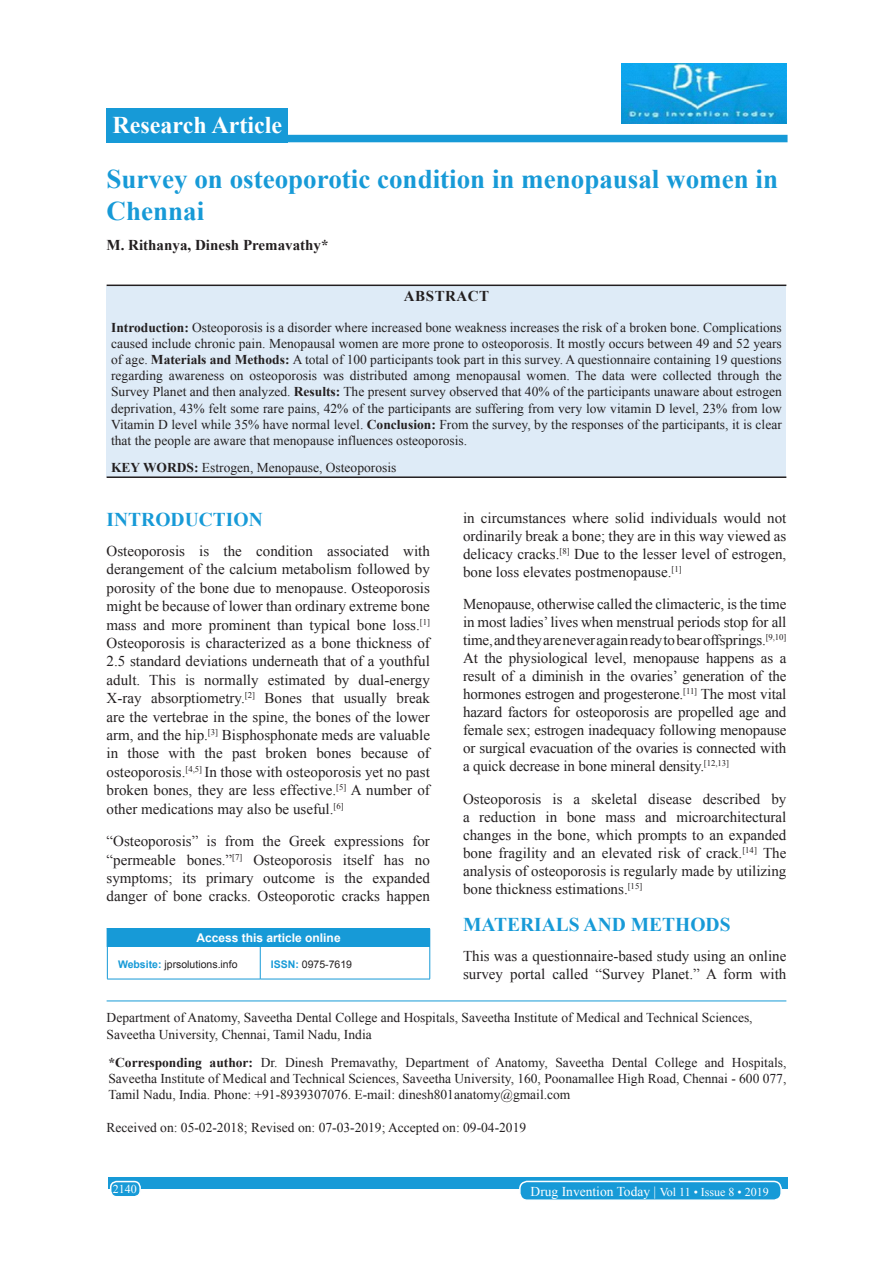
<style>
.page{position:relative;width:893px;height:1263px;background:#fff}
.page>*{position:absolute;margin:0;border:0;box-sizing:border-box;transform-origin:0 0}
.AT{font:700 27px/32.4px "Times New Roman";color:#179ad7}
.AH{font:700 24px "Times New Roman";color:#fff}
.t1{font:700 19.5px "Times New Roman";color:#179ad7}
.TX{font:15px/18px "Times New Roman";color:#231f20;text-align:justify}
.AU{font:700 15px "Times New Roman";color:#231f20}
.ABSH{font:700 15px "Times New Roman";letter-spacing:.035em;color:#231f20}
.ABS{font:13.5px/16.2px "Times New Roman";color:#231f20;text-align:justify}
.ADD{font:13.5px/16.2px "Times New Roman";color:#231f20;text-align:justify}
.AFF{font:13.5px/16.2px "Times New Roman";color:#231f20}
.HIS{font:13.5px "Times New Roman";color:#231f20}
.KWD{font:13.5px "Times New Roman";color:#231f20}
.foot1{font:13.5px "Times New Roman";color:#fff}
.ATAO{font:700 12px "Arial";color:#fff}
.foot1-2{font:12px "Times New Roman";color:#fff}
.WEBSITE{font:10.5px "Arial";color:#231f20}
.s1{font-weight:700}
.s2{font-weight:700;color:#179ad7}
.s3{font-size:12px}
</style>
<div class="page">
<div style="left:108px;top:1177px;width:679px;height:12px;background:#179ad7"></div>
<div style="left:519px;top:1181px;width:261px;height:19px;background:#179ad7;border-radius:7px"></div>
<div style="left:519px;top:1180px;width:262px;height:21px;border:2px solid #fff;border-radius:7px"></div>
<div style="left:111px;top:1181px;width:29px;height:15px;background:#179ad7;border-radius:6px"></div>
<div style="left:110px;top:1180px;width:31px;height:17px;border:2px solid #fff;border-radius:6px"></div>
<div style="left:106px;top:108px;width:182px;height:34px;background:#179ad7"></div>
<div style="left:265px;top:135px;width:522px;height:7px;background:#179ad7"></div>
<hr style="left:106px;top:1000px;width:680px;height:1px;background:#179ad7">
<div style="left:107px;top:928px;width:322px;height:19px;background:#179ad7"></div>
<svg style="left:106px;top:929px;width:1px;height:18px"></svg>
<hr style="left:106px;top:928px;width:154px;height:1px;background:#179ad7">
<svg style="left:429px;top:928px;width:1px;height:19px"></svg>
<hr style="left:107px;top:947px;width:1px;height:31px;background:#179ad7">
<hr style="left:107px;top:978px;width:153px;height:1px;background:#179ad7">
<hr style="left:260px;top:947px;width:1px;height:31px;background:#179ad7">
<hr style="left:429px;top:947px;width:1px;height:31px;background:#179ad7">
<hr style="left:260px;top:978px;width:170px;height:1px;background:#179ad7">
<img style="left:621px;top:63px;width:164px;height:60px">
<div style="left:106px;top:286px;width:680px;height:190px;background:#deebf7"></div>
<hr style="left:106px;top:284px;width:680px;height:2px;background:#231f20">
<hr style="left:106px;top:476px;width:680px;height:2px;background:#231f20">
<p class="AH" style="left:112px;top:108px;width:171px">Research Article</p>
<p class="AT" style="left:106px;top:162px;width:672px">Survey on osteoporotic condition in menopausal women in<br>Chennai</p>
<p class="AU" style="left:106px;top:234px;width:223px">M. Rithanya, Dinesh Premavathy*</p>
<p class="ABSH" style="left:403px;top:285px;width:87px">ABSTRACT</p>
<p class="ABS" style="left:111px;top:318px;width:672px"><span class="s1">Introduction:</span> Osteoporosis is a disorder where increased bone weakness increases the risk of a broken bone. Complications caused include chronic pain. Menopausal women are more prone to osteoporosis. It mostly occurs between 49 and 52 years of age. <span class="s1">Materials and Methods:</span> A total of 100 participants took part in this survey. A questionnaire containing 19 questions regarding awareness on osteoporosis was distributed among menopausal women. The data were collected through the Survey Planet and then analyzed. <span class="s1">Results:</span> The present survey observed that 40% of the participants unaware about estrogen deprivation, 43% felt some rare pains, 42% of the participants are suffering from very low vitamin D level, 23% from low Vitamin D level while 35% have normal level. <span class="s1">Conclusion:</span> From the survey, by the responses of the participants, it is clear that the people are aware that menopause influences osteoporosis.</p>
<p class="KWD" style="left:111px;top:458px;width:286px"><span class="s1">KEY WORDS:</span> Estrogen, Menopause, Osteoporosis</p>
<h1 class="t1" style="left:106px;top:505px;width:157px">INTRODUCTION</h1>
<p class="TX" style="left:106px;top:541px;width:325px;line-height:18.5px">Osteoporosis is the condition associated with derangement of the calcium metabolism followed by porosity of the bone due to menopause. Osteoporosis might be because of lower than ordinary extreme bone mass and more prominent than typical bone loss.<sup>[1] </sup>Osteoporosis is characterized as a bone thickness of 2.5 standard deviations underneath that of a youthful adult. This is normally estimated by dual-energy X-ray absorptiometry.<sup>[2]</sup> Bones that usually break are the vertebrae in the spine, the bones of the lower arm, and the hip.<sup>[3]</sup> Bisphosphonate meds are valuable in those with the past broken bones because of osteoporosis.<sup>[4,5]</sup> In those with osteoporosis yet no past broken bones, they are less effective.<sup>[5]</sup> A number of other medications may also be useful.<sup>[6]</sup></p>
<p class="TX" style="left:106px;top:831px;width:325px;line-height:18.5px">“Osteoporosis” is from the Greek expressions for “permeable bones.”<sup>[7]</sup> Osteoporosis itself has no symptoms; its primary outcome is the expanded danger of bone cracks. Osteoporotic cracks happen</p>
<p class="ATAO" style="left:196px;top:929px;width:146px">Access this article online</p>
<p class="WEBSITE" style="left:118px;top:957px;width:121px"><span class="s2">Website:</span> jprsolutions.info</p>
<p class="WEBSITE" style="left:271px;top:957px;width:83px"><span class="s2">ISSN:</span> 0975-7619</p>
<p class="TX" style="left:463px;top:508px;width:325px">in circumstances where solid individuals would not ordinarily break a bone; they are in this way viewed as delicacy cracks.<sup>[8]</sup> Due to the lesser level of estrogen, bone loss elevates postmenopause.<sup>[1]</sup></p>
<p class="TX" style="left:463px;top:594px;width:325px">Menopause, otherwise called the climacteric, is the time in most ladies’ lives when menstrual periods stop for all time, and they are never again ready to bear offsprings.<sup>[9,10] </sup>At the physiological level, menopause happens as a result of a diminish in the ovaries’ generation of the hormones estrogen and progesterone.<sup>[11]</sup> The most vital hazard factors for osteoporosis are propelled age and female sex; estrogen inadequacy following menopause or surgical evacuation of the ovaries is connected with a quick decrease in bone mineral density.<sup>[12,13]</sup></p>
<p class="TX" style="left:463px;top:789px;width:325px">Osteoporosis is a skeletal disease described by a reduction in bone mass and microarchitectural changes in the bone, which prompts to an expanded bone fragility and an elevated risk of crack.<sup>[14]</sup> The analysis of osteoporosis is regularly made by utilizing bone thickness estimations.<sup>[15]</sup></p>
<h1 class="t1" style="left:463px;top:910px;width:269px">MATERIALS AND METHODS</h1>
<p class="TX" style="left:463px;top:946px;width:325px">This was a questionnaire-based study using an online survey portal called “Survey Planet.” A form with</p>
<p class="AFF" style="left:106px;top:1009px;width:647px">Department of Anatomy, Saveetha Dental College and Hospitals, Saveetha Institute of Medical and Technical Sciences,<br>Saveetha University, Chennai, Tamil Nadu, India</p>
<p class="ADD" style="left:108px;top:1053px;width:679px"><span class="s1">*Corresponding author:</span> Dr. Dinesh Premavathy, Department of Anatomy, Saveetha Dental College and Hospitals, Saveetha Institute of Medical and Technical Sciences, Saveetha University, 160, Poonamallee High Road, Chennai - 600 077, Tamil Nadu, India. Phone: +91-8939307076. E-mail: dinesh801anatomy@gmail.com</p>
<p class="HIS" style="left:106px;top:1117px;width:421px">Received on: 05-02-2018; Revised on: 07-03-2019; Accepted on: 09-04-2019</p>
<p class="foot1-2" style="left:113px;top:1180px;width:25px">2140</p>
<p class="foot1" style="left:530px;top:1181px;width:240px">Drug Invention Today | <span class="s3">Vol 11 • Issue 8 • 2019</span></p>
</div>
